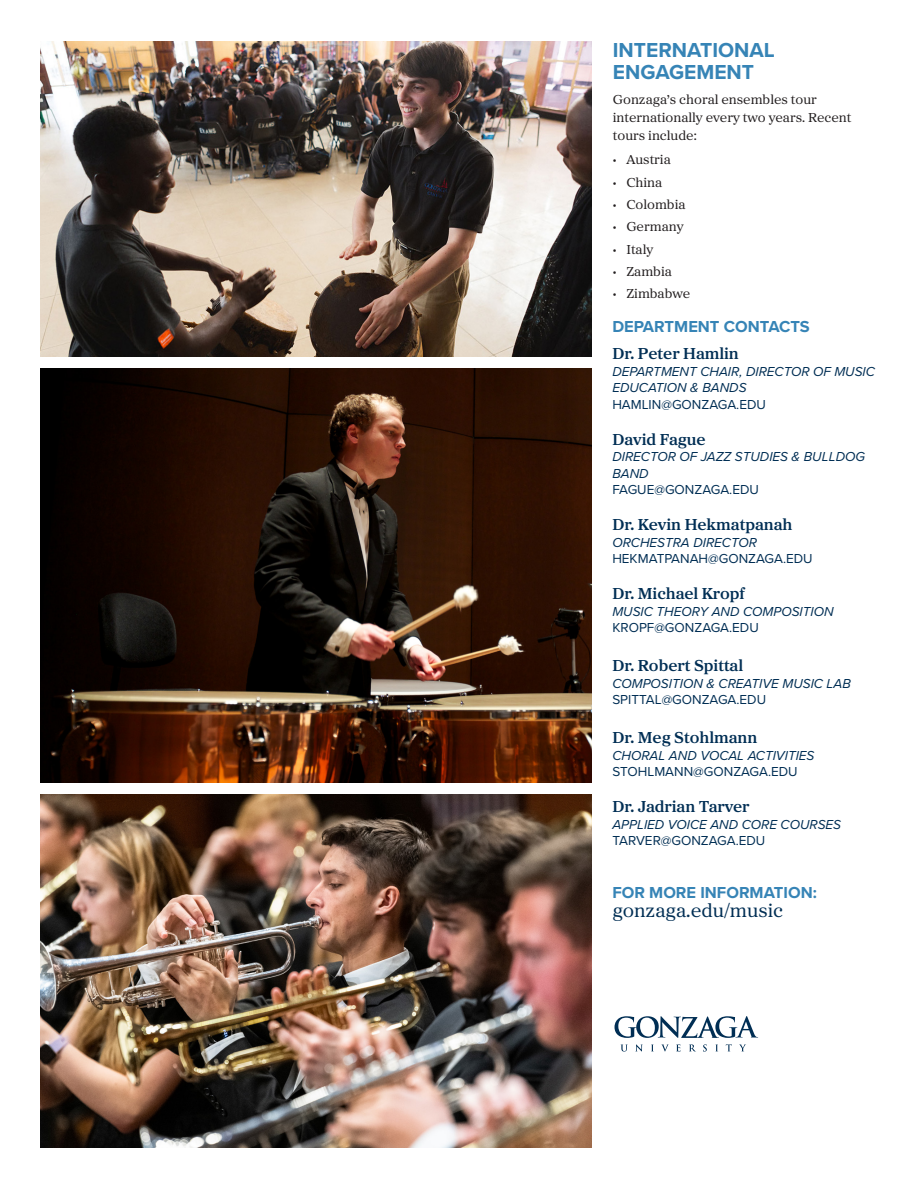
<style>
.page{position:relative;width:918px;height:1188px;background:#fff}
.page>*{position:absolute;margin:0;border:0;box-sizing:border-box;transform-origin:0 0}
.Subhead{font:700 21px/21.8px "Proxima Nova";color:#3684b6}
.Web_address{font:19.5px "Proxima Sera";color:#002e54}
.Contact_name{font:600 16.5px "Proxima Sera";color:#002e54}
.Contact_header{font:700 16.5px "Proxima Nova";color:#3684b6}
.Contact_title{font:italic 13.5px/16.5px "Proxima Nova";color:#002e54}
.email{font:13.5px "Proxima Nova";color:#002e54}
.Body_text_2023{font:13.5px/18px "Proxima Sera";color:#231f20}
</style>
<div class="page">
<img style="left:40px;top:794px;width:551px;height:353px">
<img style="left:40px;top:368px;width:552px;height:414px">
<img style="left:40px;top:41px;width:552px;height:315px">
<svg style="left:615px;top:1016px;width:143px;height:22px"></svg>
<svg style="left:620px;top:1044px;width:126px;height:8px"></svg>
<p class="Subhead" style="left:613px;top:39px;width:164px">INTERNATIONAL<br>ENGAGEMENT</p>
<p class="Body_text_2023" style="left:613px;top:89px;width:240px">Gonzaga’s choral ensembles tour internationally every two years. Recent tours include:</p>
<p class="Body_text_2023" style="left:613px;top:150px;width:59px">• Austria</p>
<p class="Body_text_2023" style="left:613px;top:172px;width:51px">• China</p>
<p class="Body_text_2023" style="left:613px;top:195px;width:74px">• Colombia</p>
<p class="Body_text_2023" style="left:613px;top:217px;width:72px">• Germany</p>
<p class="Body_text_2023" style="left:613px;top:239px;width:42px">• Italy</p>
<p class="Body_text_2023" style="left:613px;top:262px;width:60px">• Zambia</p>
<p class="Body_text_2023" style="left:613px;top:284px;width:79px">• Zimbabwe</p>
<p class="Contact_header" style="left:612px;top:314px;width:199px">DEPARTMENT CONTACTS</p>
<p class="Contact_name" style="left:612px;top:340px;width:128px">Dr. Peter Hamlin</p>
<p class="Contact_title" style="left:612px;top:362px;width:264px">DEPARTMENT CHAIR, DIRECTOR OF MUSIC</p>
<p class="Contact_title" style="left:612px;top:379px;width:136px">EDUCATION &amp; BANDS</p>
<p class="email" style="left:612px;top:394px;width:155px">HAMLIN@GONZAGA.EDU</p>
<p class="Contact_name" style="left:612px;top:426px;width:95px">David Fague</p>
<p class="Contact_title" style="left:612px;top:448px;width:254px">DIRECTOR OF JAZZ STUDIES &amp; BULLDOG<br>BAND</p>
<p class="email" style="left:612px;top:480px;width:148px">FAGUE@GONZAGA.EDU</p>
<p class="Contact_name" style="left:612px;top:511px;width:181px">Dr. Kevin Hekmatpanah</p>
<p class="Contact_title" style="left:612px;top:533px;width:146px">ORCHESTRA DIRECTOR</p>
<p class="email" style="left:612px;top:549px;width:202px">HEKMATPANAH@GONZAGA.EDU</p>
<p class="Contact_name" style="left:612px;top:580px;width:134px">Dr. Michael Kropf</p>
<p class="Contact_title" style="left:612px;top:602px;width:223px">MUSIC THEORY AND COMPOSITION</p>
<p class="email" style="left:612px;top:618px;width:148px">KROPF@GONZAGA.EDU</p>
<p class="Contact_name" style="left:612px;top:652px;width:132px">Dr. Robert Spittal</p>
<p class="Contact_title" style="left:612px;top:674px;width:240px">COMPOSITION &amp; CREATIVE MUSIC LAB</p>
<p class="email" style="left:612px;top:690px;width:155px">SPITTAL@GONZAGA.EDU</p>
<p class="Contact_name" style="left:612px;top:724px;width:146px">Dr. Meg Stohlmann</p>
<p class="Contact_title" style="left:612px;top:746px;width:204px">CHORAL AND VOCAL ACTIVITIES</p>
<p class="email" style="left:612px;top:762px;width:187px">STOHLMANN@GONZAGA.EDU</p>
<p class="Contact_name" style="left:612px;top:793px;width:139px">Dr. Jadrian Tarver</p>
<p class="Contact_title" style="left:612px;top:815px;width:230px">APPLIED VOICE AND CORE COURSES</p>
<p class="email" style="left:612px;top:831px;width:155px">TARVER@GONZAGA.EDU</p>
<p class="Contact_header" style="left:612px;top:880px;width:206px">FOR MORE INFORMATION:</p>
<p class="Web_address" style="left:612px;top:895px;width:172px">gonzaga.edu/music</p>
</div>
